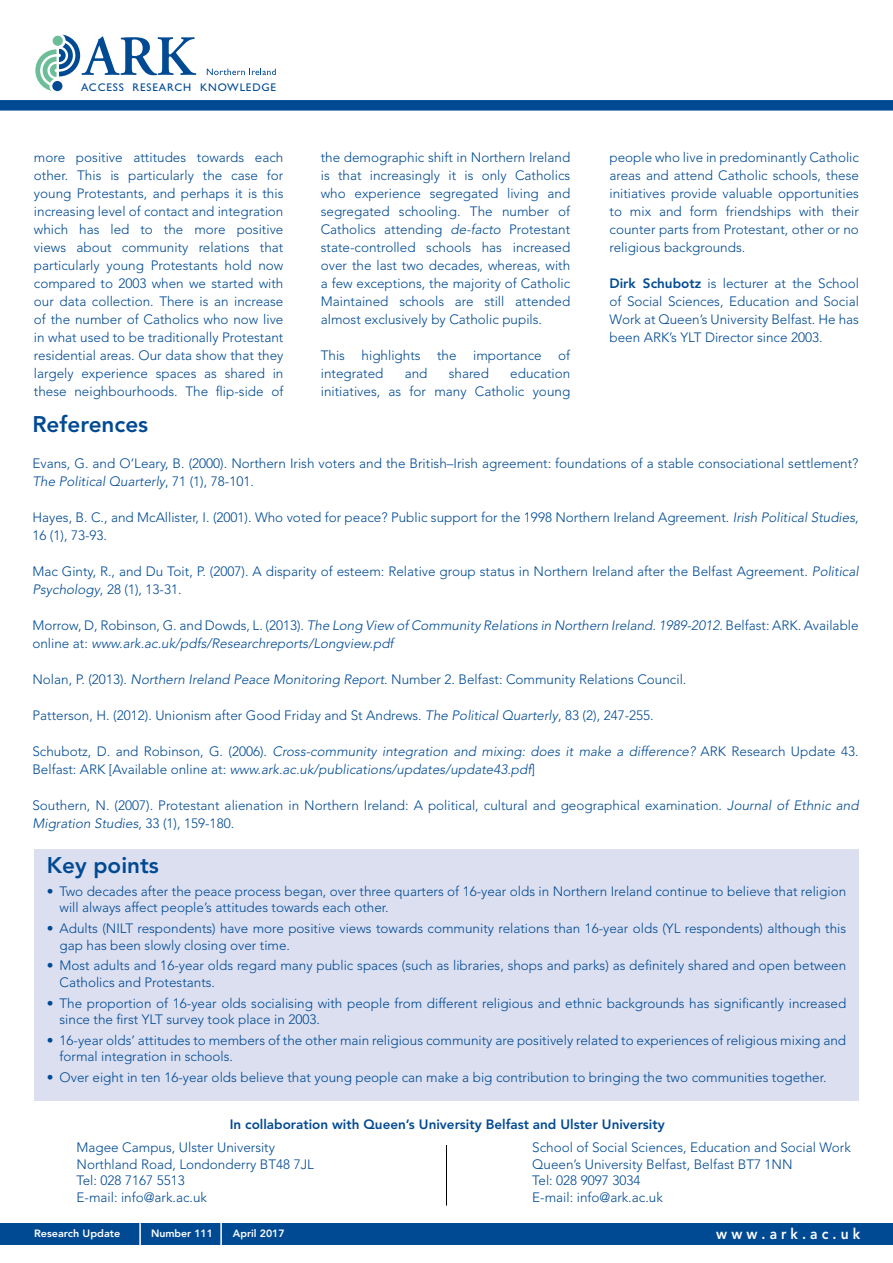
<style>
.page{position:relative;width:893px;height:1263px;background:#fff}
.page>*{position:absolute;margin:0;border:0;box-sizing:border-box;transform-origin:0 0}
.C__Body_Text_9pt_11{font:800 22.5px "Avenir LT Std";color:#004a93}
.Subhead_1_with_tinte{font:800 22.5px "Avenir LT Std";color:#004a93}
.t1{font:800 15px "Avenir LT Std";color:#fff;scale:.92 1}
.C__Body_Text_9pt_11-2{font:300 13.5px/18px "Avenir LT Std";color:#004a93}
.C__Body_Text_9pt_11-3{font:italic 300 13.5px/18px "Avenir LT Std";color:#004a93}
.Back_page_text{font:300 13.5px/16.5px "Avenir LT Std";color:#004a93}
.Back_page_text-2{font:800 13.5px "Avenir LT Std";color:#004a93}
.t2{font:11.1px "Gill Sans";letter-spacing:.075em;color:#004a93}
.t3{font:800 10.5px "Avenir LT Std";color:#fff}
.s1{font-style:italic}
.s2{font-weight:800}
.s3{font-style:normal}
</style>
<div class="page">
<div style="left:0;top:100px;width:893px;height:11px;background:#004a93"></div>
<svg style="left:207px;top:69px;width:69px;height:6px"></svg>
<svg style="left:35px;top:34px;width:161px;height:58px"></svg>
<div style="left:0;top:1224px;width:893px;height:21px;background:#004a93"></div>
<hr style="left:139px;top:1223px;width:2px;height:25px;background:#fff">
<hr style="left:220px;top:1222px;width:2px;height:26px;background:#fff">
<div style="left:34px;top:849px;width:825px;height:252px;background:#dbdff0"></div>
<hr style="left:446px;top:1145px;width:1px;height:60px;background:#000">
<p class="t2" style="left:81px;top:81px;width:196px">ACCESS RESEARCH KNOWLEDGE</p>
<p class="C__Body_Text_9pt_11-2" style="left:34px;top:148px;width:251px;text-align:justify">more positive attitudes towards each other. This is particularly the case for young Protestants, and perhaps it is this increasing level of contact and integration which has led to the more positive views about community relations that particularly young Protestants hold now compared to 2003 when we started with our data collection. There is an increase of the number of Catholics who now live in what used to be traditionally Protestant residential areas. Our data show that they largely experience spaces as shared in these neighbourhoods. The flip-side of</p>
<p class="C__Body_Text_9pt_11-2" style="left:321px;top:148px;width:251px;text-align:justify">the demographic shift in Northern Ireland is that increasingly it is only Catholics who experience segregated living and segregated schooling. The number of Catholics attending <span class="s1">de-facto</span> Protestant state-controlled schools has increased over the last two decades, whereas, with a few exceptions, the majority of Catholic Maintained schools are still attended almost exclusively by Catholic pupils.</p>
<p class="C__Body_Text_9pt_11-2" style="left:321px;top:346px;width:251px">This highlights the importance of integrated</p>
<p class="C__Body_Text_9pt_11-2" style="left:321px;top:364px;width:251px;text-align:right">education<br>initiatives, as for many Catholic young</p>
<p class="C__Body_Text_9pt_11-2" style="left:405px;top:364px;width:24px">and</p>
<p class="C__Body_Text_9pt_11-2" style="left:449px;top:364px;width:42px">shared</p>
<p class="C__Body_Text_9pt_11-2" style="left:609px;top:148px;width:251px;text-align:justify">people who live in predominantly Catholic areas and attend Catholic schools, these initiatives provide valuable opportunities to mix and form friendships with their counter parts from Protestant, other or no religious backgrounds.</p>
<p class="C__Body_Text_9pt_11-2" style="left:609px;top:274px;width:251px;text-align:justify"><span class="s2">Dirk Schubotz</span> is lecturer at the School of Social Sciences, Education and Social Work at Queen’s University Belfast. He has been ARK’s YLT Director since 2003.</p>
<p class="C__Body_Text_9pt_11" style="left:32px;top:411px;width:117px">References</p>
<p class="C__Body_Text_9pt_11-2" style="left:32px;top:454px;width:828px">Evans, G. and O’Leary, B. (2000). Northern Irish voters and the British–Irish agreement: foundations of a stable consociational settlement?<br><span class="s1">The Political Quarterly</span>, 71 (1), 78-101.</p>
<p class="C__Body_Text_9pt_11-2" style="left:32px;top:508px;width:828px">Hayes, B. C., and McAllister, I. (2001). Who voted for peace? Public support for the 1998 Northern Ireland Agreement. <span class="s1">Irish Political Studies</span>,<br>16 (1), 73-93.</p>
<p class="C__Body_Text_9pt_11-2" style="left:32px;top:562px;width:828px">Mac Ginty, R., and Du Toit, P. (2007). A disparity of esteem: Relative group status in Northern Ireland after the Belfast Agreement. <span class="s1">Political<br>Psychology</span>, 28 (1), 13-31.</p>
<p class="C__Body_Text_9pt_11-3" style="left:32px;top:617px;width:828px"><span class="s3">Morrow, D, Robinson, G. and Dowds, L. (2013).</span> The Long View of Community Relations in Northern Ireland. 1989-2012<span class="s3">. Belfast: ARK. Available online at:</span> www.ark.ac.uk/pdfs/Researchreports/Longview.pdf</p>
<p class="C__Body_Text_9pt_11-2" style="left:32px;top:670px;width:655px">Nolan, P. (2013). <span class="s1">Northern Ireland Peace Monitoring Report</span>. Number 2. Belfast: Community Relations Council.</p>
<p class="C__Body_Text_9pt_11-2" style="left:32px;top:706px;width:623px">Patterson, H. (2012). Unionism after Good Friday and St Andrews. <span class="s1">The Political Quarterly</span>, 83 (2), 247-255.</p>
<p class="C__Body_Text_9pt_11-3" style="left:32px;top:743px;width:828px"><span class="s3">Schubotz, D. and Robinson, G. (2006).</span> Cross-community integration and mixing: does it make a difference? <span class="s3">ARK Research Update 43.<br>Belfast: ARK [Available online at:</span> www.ark.ac.uk/publications/updates/update43.pdf<span class="s3">]</span></p>
<p class="C__Body_Text_9pt_11-2" style="left:32px;top:796px;width:828px">Southern, N. (2007). Protestant alienation in Northern Ireland: A political, cultural and geographical examination. <span class="s1">Journal of Ethnic and<br>Migration Studies</span>, 33 (1), 159-180.</p>
<p class="Subhead_1_with_tinte" style="left:47px;top:852px;width:114px">Key points</p>
<p class="C__Body_Text_9pt_11-2" style="left:60px;top:883px;width:788px;line-height:16.5px;text-indent:-13px">• Two decades after the peace process began, over three quarters of 16-year olds in Northern Ireland continue to believe that religion will always affect people’s attitudes towards each other.</p>
<p class="C__Body_Text_9pt_11-2" style="left:60px;top:920px;width:788px;line-height:16.5px;text-indent:-13px">• Adults (NILT respondents) have more positive views towards community relations than 16-year olds (YL respondents) although this gap has been slowly closing over time.</p>
<p class="C__Body_Text_9pt_11-2" style="left:60px;top:957px;width:788px;line-height:16.5px;text-indent:-13px">• Most adults and 16-year olds regard many public spaces (such as libraries, shops and parks) as definitely shared and open between<br>Catholics and Protestants.</p>
<p class="C__Body_Text_9pt_11-2" style="left:60px;top:995px;width:788px;line-height:16.5px;text-indent:-13px">• The proportion of 16-year olds socialising with people from different religious and ethnic backgrounds has significantly increased since the first YLT survey took place in 2003.</p>
<p class="C__Body_Text_9pt_11-2" style="left:60px;top:1032px;width:788px;line-height:16.5px;text-indent:-13px">• 16-year olds’ attitudes to members of the other main religious community are positively related to experiences of religious mixing and formal integration in schools.</p>
<p class="C__Body_Text_9pt_11-2" style="left:47px;top:1068px;width:781px">• Over eight in ten 16-year olds believe that young people can make a big contribution to bringing the two communities together.</p>
<p class="Back_page_text-2" style="left:230px;top:1117px;width:437px">In collaboration with Queen’s University Belfast and Ulster University</p>
<p class="Back_page_text" style="left:77px;top:1139px;width:239px">Magee Campus, Ulster University<br>Northland Road, Londonderry BT48 7JL<br>Tel: 028 7167 5513<br>E-mail: info@ark.ac.uk</p>
<p class="Back_page_text" style="left:532px;top:1139px;width:320px">School of Social Sciences, Education and Social Work Queen’s University Belfast, Belfast BT7 1NN<br>Tel: 028 9097 3034<br>E-mail: info@ark.ac.uk</p>
<p class="t3" style="left:34px;top:1227px;width:88px">Research Update</p>
<p class="t3" style="left:151px;top:1227px;width:64px">Number 111</p>
<p class="t3" style="left:233px;top:1227px;width:53px">April 2017</p>
<p class="t1" style="left:716px;top:1225px;width:158px">w w w . a r k . a c . u k</p>
</div>
